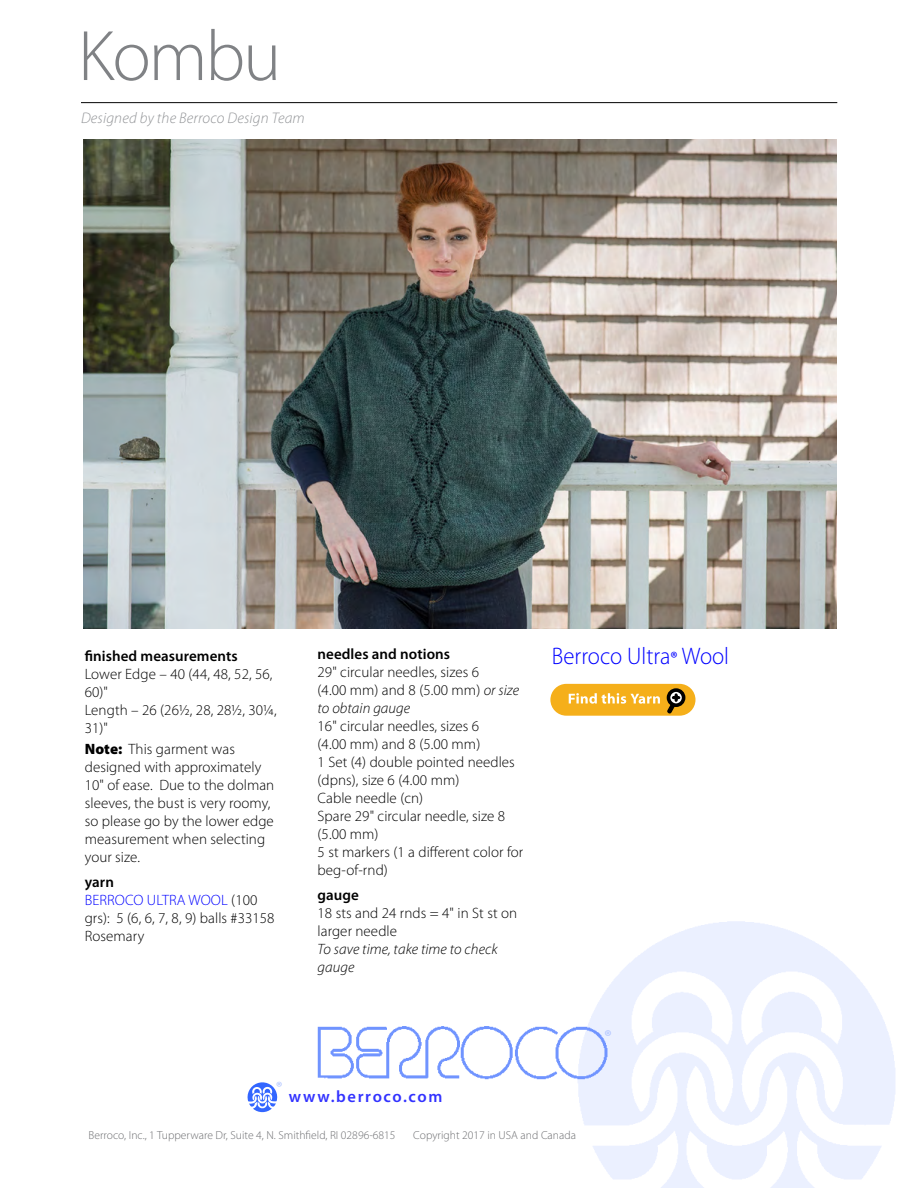
<style>
.page{position:relative;width:918px;height:1188px;background:#fff}
.page>*{position:absolute;margin:0;border:0;box-sizing:border-box;transform-origin:0 0}
.t1{font:300 72px "Myriad Pro";letter-spacing:-.03em;color:#808285}
.t2{font:300 24px "Myriad Pro";color:#00f;scale:.95 1}
.t3{font:17.25px "Myriad Pro";color:#adc2ff}
.t4{font:600 16.5px "Myriad Pro";letter-spacing:.1em;color:#33f}
.t5{font:italic 300 15.3px "Myriad Pro";letter-spacing:.01em;color:#939598}
.t6{font:300 15px/18px "Myriad Pro";letter-spacing:.005em;color:#000}
.t7{font:600 15px "Myriad Pro";letter-spacing:.005em;color:#000}
.t8{font:italic 300 15px/18px "Myriad Pro";letter-spacing:.005em;color:#000}
.t9{font:15px "Myriad Pro";color:#adc2ff}
.t10{font:300 11.7px "Myriad Pro";color:#6d6e71}
.s1{font-weight:900}
.s2{font-weight:600}
.s3{color:#00f}
.s4{font-style:italic}
.s5{font-weight:400;font-size:18px}
</style>
<div class="page">
<svg style="left:247px;top:1082px;width:31px;height:30px"></svg>
<img style="left:317px;top:1024px;width:294px;height:58px">
<hr style="left:81px;top:102px;width:756px;height:1px;background:#000">
<div style="left:52px;top:0;width:255px;height:112px;background:#fff"></div>
<img style="left:83px;top:140px;width:754px;height:489px">
<div style="left:550px;top:684px;width:145px;height:32px;background:#f5af1a;border-radius:16px"></div>
<div style="left:667px;top:688px;width:18px;height:19px;border:4px solid #000;border-radius:50%"></div>
<svg style="left:569px;top:693px;width:111px;height:23px"></svg>
<h1 class="t1" style="left:78px;top:13px;width:205px">Kombu</h1>
<p class="t5" style="left:81px;top:109px;width:225px">Designed by the Berroco Design Team</p>
<p class="t7" style="left:85px;top:647px;width:154px">finished measurements</p>
<p class="t6" style="left:85px;top:665px;width:193px">Lower Edge – 40 (44, 48, 52, 56,<br>60)"<br>Length – 26 (26½, 28, 28½, 30¼,<br>31)"</p>
<p class="t6" style="left:85px;top:740px;width:191px"><span class="s1">Note:</span> This garment was designed with approximately<br>10" of ease. Due to the dolman sleeves, the bust is very roomy, so please go by the lower edge measurement when selecting your size.</p>
<p class="t6" style="left:85px;top:873px;width:191px"><span class="s2">yarn<br></span><span class="s3">BERROCO ULTRA WOOL</span> (100 grs): 5 (6, 6, 7, 8, 9) balls #33158<br>Rosemary</p>
<p class="t7" style="left:318px;top:644px;width:134px">needles and notions</p>
<p class="t6" style="left:318px;top:663px;width:203px">29" circular needles, sizes 6<br>(4.00 mm) and 8 (5.00 mm) <span class="s4">or size to obtain gauge</span></p>
<p class="t6" style="left:318px;top:717px;width:207px">16" circular needles, sizes 6<br>(4.00 mm) and 8 (5.00 mm)<br>1 Set (4) double pointed needles (dpns), size 6 (4.00 mm)<br>Cable needle (cn)<br>Spare 29" circular needle, size 8 (5.00 mm)<br>5 st markers (1 a different color for beg-of-rnd)</p>
<p class="t7" style="left:318px;top:885px;width:43px">gauge</p>
<p class="t6" style="left:318px;top:904px;width:201px">18 sts and 24 rnds = 4" in St st on larger needle</p>
<p class="t8" style="left:318px;top:940px;width:182px">To save time, take time to check gauge</p>
<p class="t9" style="left:276px;top:1077px;width:8px">®</p>
<p class="t4" style="left:289px;top:1086px;width:155px">www.berroco.com</p>
<h2 class="t2" style="left:552px;top:641px;width:188px">Berroco Ultra<span class="s5">®</span> Wool</h2>
<p class="t3" style="left:604px;top:1025px;width:9px">®</p>
<p class="t10" style="left:88px;top:1128px;width:309px">Berroco, Inc., 1 Tupperware Dr, Suite 4, N. Smithfield, RI 02896-6815</p>
<p class="t10" style="left:413px;top:1128px;width:164px">Copyright 2017 in USA and Canada</p>
</div>
